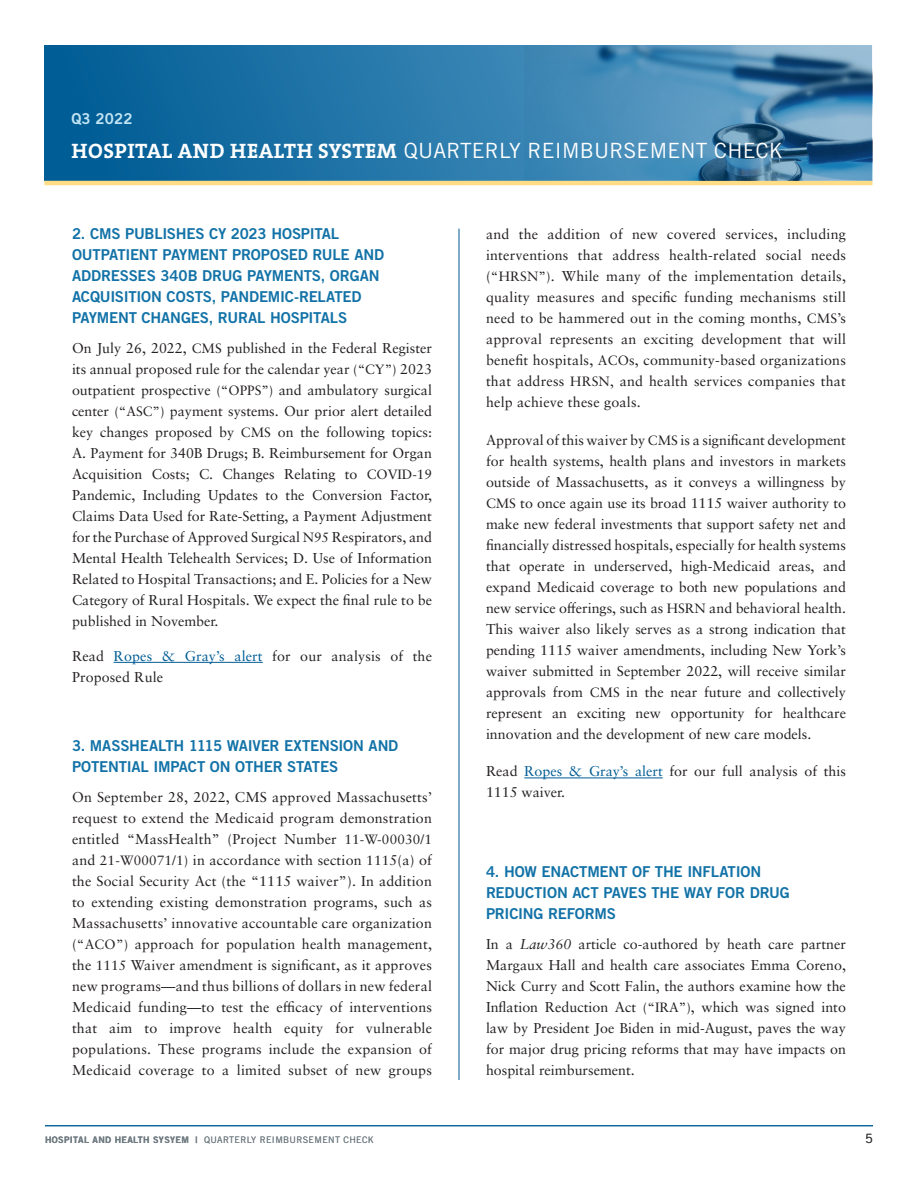
<style>
.page{position:relative;width:918px;height:1188px;background:#fff}
.page>*{position:absolute;margin:0;border:0;box-sizing:border-box;transform-origin:0 0}
.t1{font:21px "Trade Gothic LT Pro";letter-spacing:.01em;color:#fff}
.HED_1__TG_B2_11{font:15px/21px "Trade Gothic LT Pro Bd 2";letter-spacing:-.015em;color:#1272a7}
.t2{font:15px "Trade Gothic LT Pro Bd 2";letter-spacing:.01em;color:#c2e5f5}
.LIST_1__S_9{font:14.25px/21px "Sabon LT Pro";color:#231f20;text-align:justify}
.t3{font:12.75px "Trade Gothic LT Pro";color:#3e3e3f}
.t4{font:9px "Trade Gothic LT Pro";letter-spacing:.04em;color:#717d83}
.s1{font-family:"The Serif B W7";font-weight:700}
.s2{font-size:13.5px}
.s3{color:#005d95}
.s4{font-style:italic}
.s5{font-family:"Trade Gothic LT Pro Bd 2"}
</style>
<div class="page">
<hr style="left:44px;top:181px;width:828px;height:4px;background:#ffdc86">
<svg style="left:44px;top:45px;width:480px;height:136px;background:#1a6fa3"></svg>
<img style="left:524px;top:45px;width:349px;height:136px">
<hr style="left:459px;top:229px;width:1px;height:851px;background:#005d95">
<hr style="left:45px;top:1125px;width:828px;height:1px;background:#005d95">
<hr style="left:114px;top:662px;width:149px;height:1px;background:#005d95">
<hr style="left:524px;top:778px;width:139px;height:1px;background:#005d95">
<p class="t2" style="left:71px;top:109px;width:63px">Q3 2022</p>
<h1 class="t1" style="left:72px;top:138px;width:713px"><span class="s1">HOSPITAL AND HEALTH SYSTEM</span> QUARTERLY REIMBURSEMENT CHECK</h1>
<p class="HED_1__TG_B2_11" style="left:72px;top:223px;width:314px">2. CMS PUBLISHES CY 2023 HOSPITAL OUTPATIENT PAYMENT PROPOSED RULE AND ADDRESSES 340B DRUG PAYMENTS, ORGAN ACQUISITION COSTS, PANDEMIC-RELATED PAYMENT CHANGES, RURAL HOSPITALS</p>
<p class="LIST_1__S_9" style="left:72px;top:338px;width:362px">On July 26, 2022, <span class="s2">CMS</span> published in the Federal Register its annual proposed rule for the calendar year <span class="s2">(“CY”)</span> 2023 outpatient prospective <span class="s2">(“OPPS”)</span> and ambulatory surgical center <span class="s2">(“ASC”)</span> payment systems. Our prior alert detailed key changes proposed by <span class="s2">CMS</span> on the following topics:<br>A. Payment for 340B Drugs; B. Reimbursement for Organ Acquisition Costs; C. Changes Relating to <span class="s2">COVID-19<br></span>Pandemic, Including Updates to the Conversion Factor, Claims Data Used for Rate-Setting, a Payment Adjustment for the Purchase of Approved Surgical <span class="s2">N95</span> Respirators, and Mental Health Telehealth Services; D. Use of Information Related to Hospital Transactions; and E. Policies for a New Category of Rural Hospitals. We expect the final rule to be published in November.</p>
<p class="LIST_1__S_9" style="left:72px;top:645px;width:362px">Read <span class="s3">Ropes &amp; Gray’s alert</span> for our analysis of the<br>Proposed Rule</p>
<p class="HED_1__TG_B2_11" style="left:72px;top:735px;width:328px">3. MASSHEALTH 1115 WAIVER EXTENSION AND<br>POTENTIAL IMPACT ON OTHER STATES</p>
<p class="LIST_1__S_9" style="left:72px;top:786px;width:362px">On September 28, 2022, CMS approved Massachusetts’ request to extend the Medicaid program demonstration entitled “MassHealth” (Project Number <span class="s2">11-W-00030/1 </span>and <span class="s2">21-W00071/1)</span> in accordance with section <span class="s2">111</span>5(a) of the Social Security Act (the “1115 waiver”). In addition to extending existing demonstration programs, such as Massachusetts’ innovative accountable care organization (<span class="s2">“ACO”)</span> approach for population health management, the <span class="s2">1115</span> Waiver amendment is significant, as it approves new programs—and thus billions of dollars in new federal Medicaid funding—to test the efficacy of interventions that aim to improve health equity for vulnerable populations. These programs include the expansion of Medicaid coverage to a limited subset of new groups</p>
<p class="LIST_1__S_9" style="left:486px;top:224px;width:362px">and the addition of new covered services, including interventions that address health-related social needs (<span class="s2">“HRSN”)</span>. While many of the implementation details, quality measures and specific funding mechanisms still need to be hammered out in the coming months, <span class="s2">CMS</span>’s approval represents an exciting development that will benefit hospitals, <span class="s2">ACO</span>s, community-based organizations that address <span class="s2">HRSN,</span> and health services companies that help achieve these goals.</p>
<p class="LIST_1__S_9" style="left:486px;top:429px;width:362px">Approval of this waiver by <span class="s2">CMS</span> is a significant development for health systems, health plans and investors in markets outside of Massachusetts, as it conveys a willingness by <span class="s2">CMS</span> to once again use its broad 1115 waiver authority to make new federal investments that support safety net and financially distressed hospitals, especially for health systems that operate in underserved, high-Medicaid areas, and expand Medicaid coverage to both new populations and new service offerings, such as <span class="s2">HSRN</span> and behavioral health.<br>This waiver also likely serves as a strong indication that pending 1115 waiver amendments, including New York’s waiver submitted in September 2022, will receive similar approvals from <span class="s2">CMS</span> in the near future and collectively represent an exciting new opportunity for healthcare innovation and the development of new care models.</p>
<p class="LIST_1__S_9" style="left:486px;top:761px;width:362px">Read <span class="s3">Ropes &amp; Gray’s alert</span> for our full analysis of this<br>1115 waiver.</p>
<p class="HED_1__TG_B2_11" style="left:486px;top:861px;width:305px">4. HOW ENACTMENT OF THE INFLATION<br>REDUCTION ACT PAVES THE WAY FOR DRUG<br>PRICING REFORMS</p>
<p class="LIST_1__S_9" style="left:486px;top:933px;width:362px">In a <span class="s4">Law360</span> article co-authored by heath care partner Margaux Hall and health care associates Emma Coreno, Nick Curry and Scott Falin, the authors examine how the Inflation Reduction Act <span class="s2">(“IRA”)</span>, which was signed into law by President Joe Biden in mid-August, paves the way for major drug pricing reforms that may have impacts on hospital reimbursement.</p>
<p class="t4" style="left:45px;top:1134px;width:330px"><span class="s5">HOSPITAL AND HEALTH SYSYEM |</span> QUARTERLY REIMBURSEMENT CHECK</p>
<p class="t3" style="left:865px;top:1131px;width:9px">5</p>
</div>
